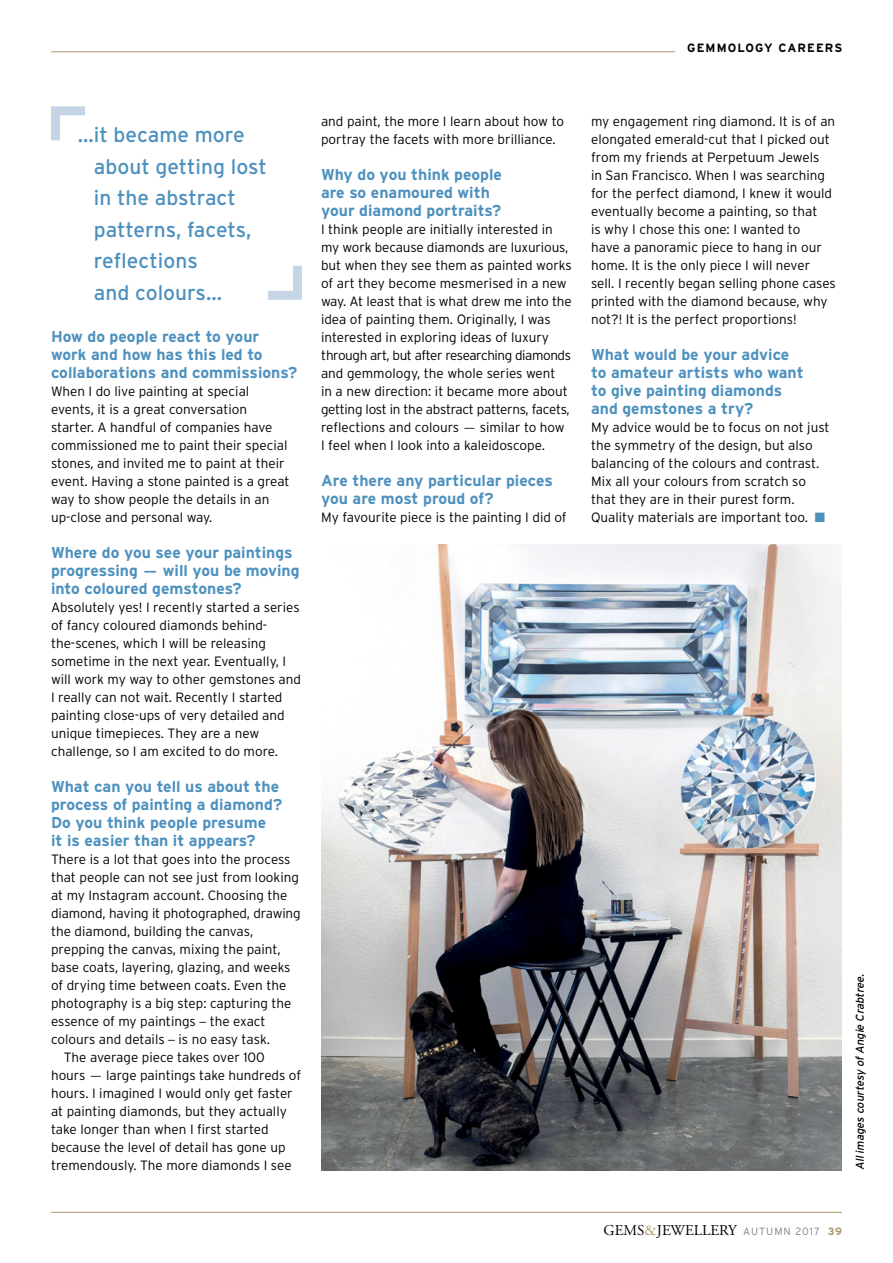
<style>
.page{position:relative;width:893px;height:1263px;background:#fff}
.page>*{position:absolute;margin:0;border:0;box-sizing:border-box;transform-origin:0 0}
.t1{font:21px/31.5px "Interstate";color:#4e91be}
.t2{font:700 15.75px/18px "Interstate";color:#4e91be}
.t3{font:15px "Adobe Garamond";color:#000}
.t4{font:300 13.5px/18px "Interstate";color:#000}
.t5{font:700 12px "Interstate";letter-spacing:.09em;color:#000}
.t6{font:italic 11.25px "Interstate";color:#000}
.s1{font-family:"Helvetica Neue";font-weight:500}
.s2{font-family:"Helvetica Neue"}
.s3{color:#4e91be}
.s4{color:#a99866}
.s5{font-family:"Interstate";font-weight:300;font-size:10.5px;color:#808285}
.s6{font-family:"Interstate";font-weight:700;font-size:10.5px;color:#a99866}
</style>
<div class="page">
<hr style="left:51px;top:1212px;width:791px;height:1px;background:#a99866">
<hr style="left:51px;top:51px;width:624px;height:1px;background:#a99866">
<img style="left:321px;top:545px;width:521px;height:625px">
<svg style="left:51px;top:106px;width:34px;height:35px"></svg>
<svg style="left:268px;top:265px;width:34px;height:35px"></svg>
<p class="t5" style="left:687px;top:41px;width:157px">GEMMOLOGY CAREERS</p>
<h1 class="t1" style="left:94px;top:119px;width:174px;text-indent:-16px">…it became more about getting lost in the abstract patterns, facets, reflections<br>and colours…</h1>
<p class="t2" style="left:51px;top:327px;width:248px">How do people react to your work and how has this led to collaborations and commissions?</p>
<p class="t4" style="left:51px;top:382px;width:240px">When I do live painting at special events, it is a great conversation starter. A handful of companies have commissioned me to paint their special stones, and invited me to paint at their event. Having a stone painted is a great way to show people the details in an up-close and personal way.</p>
<p class="t2" style="left:51px;top:543px;width:250px">Where do you see your paintings progressing <span class="s1">—</span> will you be moving into coloured gemstones?</p>
<p class="t4" style="left:51px;top:598px;width:251px">Absolutely yes! I recently started a series of fancy coloured diamonds behind&shy;the-scenes, which I will be releasing sometime in the next year. Eventually, I will work my way to other gemstones and I really can not wait. Recently I started painting close-ups of very detailed and unique timepieces. They are a new challenge, so I am excited to do more.</p>
<p class="t2" style="left:51px;top:777px;width:233px">What can you tell us about the process of painting a diamond?<br>Do you think people presume<br>it is easier than it appears?</p>
<p class="t4" style="left:51px;top:850px;width:241px">There is a lot that goes into the process</p>
<p class="t4" style="left:51px;top:868px;width:249px">that people can not see just from looking</p>
<p class="t4" style="left:51px;top:886px;width:238px">at my Instagram account. Choosing the</p>
<p class="t4" style="left:51px;top:904px;width:251px">diamond, having it photographed, drawing</p>
<p class="t4" style="left:51px;top:922px;width:204px">the diamond, building the canvas,</p>
<p class="t4" style="left:51px;top:940px;width:231px">prepping the canvas, mixing the paint,</p>
<p class="t4" style="left:51px;top:958px;width:241px">base coats, layering, glazing, and weeks</p>
<p class="t4" style="left:51px;top:976px;width:237px">of drying time between coats. Even the</p>
<p class="t4" style="left:51px;top:994px;width:242px">photography is a big step: capturing the</p>
<p class="t4" style="left:51px;top:1012px;width:216px">essence of my paintings <span class="s2">–</span> the exact</p>
<p class="t4" style="left:51px;top:1030px;width:221px">colours and details <span class="s2">–</span> is no easy task.</p>
<p class="t4" style="left:64px;top:1048px;width:203px">The average piece takes over 100</p>
<p class="t4" style="left:51px;top:1066px;width:252px">hours <span class="s2">—</span> large paintings take hundreds of</p>
<p class="t4" style="left:51px;top:1084px;width:243px">hours. I imagined I would only get faster</p>
<p class="t4" style="left:51px;top:1102px;width:237px">at painting diamonds, but they actually</p>
<p class="t4" style="left:51px;top:1120px;width:219px">take longer than when I first started</p>
<p class="t4" style="left:51px;top:1138px;width:236px">because the level of detail has gone up</p>
<p class="t4" style="left:51px;top:1156px;width:242px">tremendously. The more diamonds I see</p>
<p class="t4" style="left:321px;top:112px;width:244px">and paint, the more I learn about how to portray the facets with more brilliance.</p>
<p class="t2" style="left:321px;top:165px;width:183px">Why do you think people are so enamoured with your diamond portraits?</p>
<p class="t4" style="left:321px;top:220px;width:252px">I think people are initially interested in my work because diamonds are luxurious, but when they see them as painted works of art they become mesmerised in a new way. At least that is what drew me into the idea of painting them. Originally, I was interested in exploring ideas of luxury through art, but after researching diamonds and gemmology, the whole series went<br>in a new direction: it became more about getting lost in the abstract patterns, facets, reflections and colours <span class="s2">—</span> similar to how<br>I feel when I look into a kaleidoscope.</p>
<p class="t2" style="left:321px;top:471px;width:233px">Are there any particular pieces you are most proud of?</p>
<p class="t4" style="left:321px;top:508px;width:247px">My favourite piece is the painting I did of</p>
<p class="t4" style="left:591px;top:112px;width:246px">my engagement ring diamond. It is of an elongated emerald-cut that I picked out from my friends at Perpetuum Jewels<br>in San Francisco. When I was searching for the perfect diamond, I knew it would eventually become a painting, so that<br>is why I chose this one: I wanted to<br>have a panoramic piece to hang in our home. It is the only piece I will never sell. I recently began selling phone cases printed with the diamond because, why not?! It is the perfect proportions!</p>
<p class="t2" style="left:591px;top:345px;width:214px">What would be your advice to amateur artists who want to give painting diamonds and gemstones a try?</p>
<p class="t4" style="left:591px;top:418px;width:240px">My advice would be to focus on not just the symmetry of the design, but also balancing of the colours and contrast.<br>Mix all your colours from scratch so that they are in their purest form.<br>Quality materials are important too. <span class="s3">■</span></p>
<p class="t6" style="left:853px;top:1170px;width:200px;rotate:-90deg">Allimag es courtesy ofAng ie Crabtree.</p>
<p class="t3" style="left:604px;top:1222px;width:240px">GEMS<span class="s4">&amp;</span>JEWELLERY <span class="s5">AUTUMN 2017</span> <span class="s6">39</span></p>
</div>
